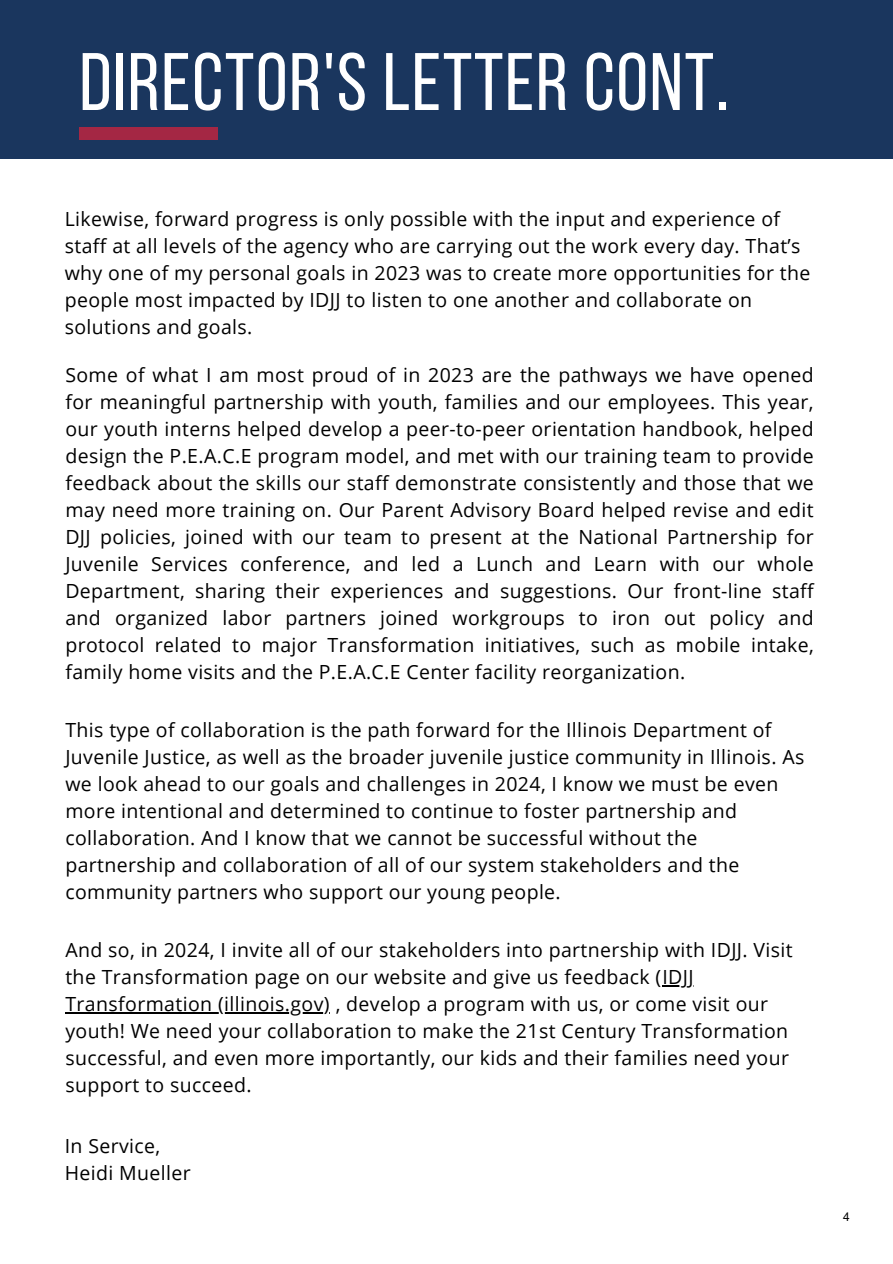
<style>
.page{position:relative;width:893px;height:1264px;background:#fff}
.page>*{position:absolute;margin:0;border:0;box-sizing:border-box;transform-origin:0 0}
.t1{font:81.3px "Bebas Neue";letter-spacing:.02em;color:#fff}
.t2{font:19.5px/27px "Open Sans";letter-spacing:.02em;color:#000}
.t3{font:12px "Arial";color:#000}
</style>
<div class="page">
<div style="left:0;top:0;width:892px;height:159px;background:#1a365e"></div>
<div style="left:79px;top:127px;width:139px;height:12px;background:#a42744"></div>
<hr style="left:662px;top:985px;width:32px;height:1px;background:#000">
<hr style="left:65px;top:1012px;width:265px;height:1px;background:#000">
<p class="t1" style="left:79px;top:49px;width:650px">DIRECTOR'S LETTER CONT.</p>
<p class="t2" style="left:65px;top:205px;width:747px">Likewise, forward progress is only possible with the input and experience of staff at all levels of the agency who are carrying out the work every day. That’s why one of my personal goals in 2023 was to create more opportunities for the people most impacted by IDJJ to listen to one another and collaborate on solutions and goals.</p>
<p class="t2" style="left:65px;top:360px;width:750px;text-align:justify">Some of what I am most proud of in 2023 are the pathways we have opened for meaningful partnership with youth, families and our employees. This year, our youth interns helped develop a peer-to-peer orientation handbook, helped design the P.E.A.C.E program model, and met with our training team to provide feedback about the skills our staff demonstrate consistently and those that we may need more training on. Our Parent Advisory Board helped revise and edit DJJ policies, joined with our team to present at the National Partnership for Juvenile Services conference, and led a Lunch and Learn with our whole Department, sharing their experiences and suggestions. Our front-line staff and organized labor partners joined workgroups to iron out policy and protocol related to major Transformation initiatives, such as mobile intake, family home visits and the P.E.A.C.E Center facility reorganization.</p>
<p class="t2" style="left:65px;top:715px;width:740px">This type of collaboration is the path forward for the Illinois Department of Juvenile Justice, as well as the broader juvenile justice community in Illinois. As we look ahead to our goals and challenges in 2024, I know we must be even more intentional and determined to continue to foster partnership and collaboration. And I know that we cannot be successful without the partnership and collaboration of all of our system stakeholders and the community partners who support our young people.</p>
<p class="t2" style="left:65px;top:936px;width:728px">And so, in 2024, I invite all of our stakeholders into partnership with IDJJ. Visit the Transformation page on our website and give us feedback (IDJJ Transformation (illinois.gov) , develop a program with us, or come visit our youth! We need your collaboration to make the 21st Century Transformation successful, and even more importantly, our kids and their families need your support to succeed.</p>
<p class="t2" style="left:65px;top:1132px;width:97px">In Service,</p>
<p class="t2" style="left:65px;top:1159px;width:127px">Heidi Mueller</p>
<p class="t3" style="left:843px;top:1208px;width:8px">4</p>
</div>
